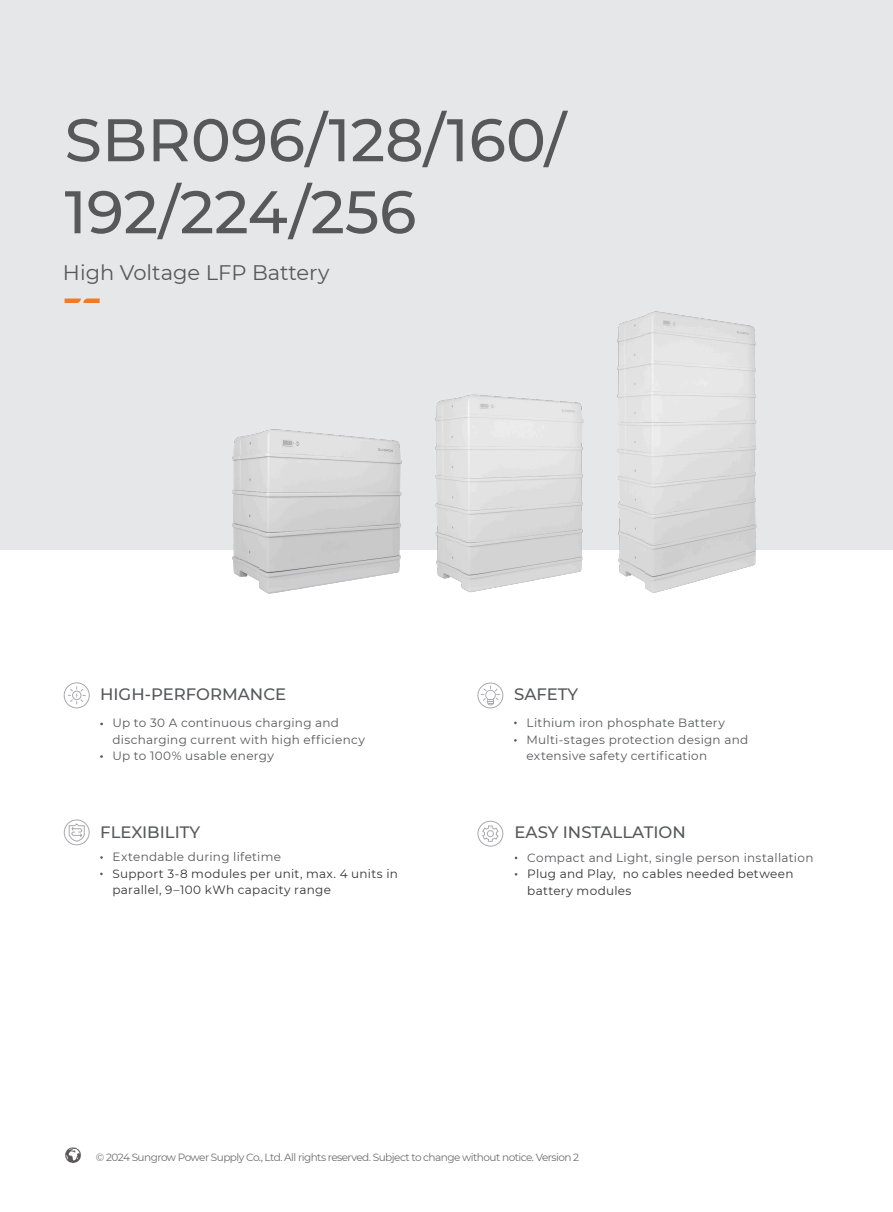
<style>
.page{position:relative;width:893px;height:1212px;background:#fff}
.page>*{position:absolute;margin:0;border:0;box-sizing:border-box;transform-origin:0 0}
.t1{font:500 60px "Montserrat";color:#57585a}
.t2{font:21px "Montserrat";color:#57585a}
.t3{font:500 16.5px "Montserrat";color:#57585a}
.t4{font:12px/16.5px "Montserrat";letter-spacing:.025em;color:#57585a}
.t5{font:12px/16.5px "Montserrat";letter-spacing:.03em;color:#333}
.t6{font:10.5px "Montserrat";letter-spacing:-.05em;color:#6c6d70}
</style>
<div class="page">
<img style="left:65px;top:1147px;width:16px;height:16px">
<div style="left:0;top:0;width:893px;height:549px;background:#e6e7e9"></div>
<svg style="left:67px;top:686px;width:19px;height:19px"></svg>
<div style="left:64px;top:682px;width:26px;height:26px;border:1px solid #a8a9ad;border-radius:50%"></div>
<div style="left:477px;top:683px;width:26px;height:25px;border:1px solid #a8a9ad;border-radius:50%"></div>
<svg style="left:481px;top:685px;width:19px;height:20px"></svg>
<div style="left:64px;top:819px;width:26px;height:26px;border:1px solid #a8a9ad;border-radius:50%"></div>
<svg style="left:68px;top:823px;width:17px;height:19px"></svg>
<div style="left:477px;top:821px;width:26px;height:25px;border:1px solid #a8a9ad;border-radius:50%"></div>
<svg style="left:482px;top:825px;width:17px;height:17px"></svg>
<img style="left:608px;top:311px;width:159px;height:282px">
<svg style="left:65px;top:298px;width:35px;height:5px"></svg>
<img style="left:225px;top:429px;width:179px;height:165px">
<img style="left:428px;top:394px;width:164px;height:199px">
<p class="t1" style="left:65px;top:98px;width:503px">SBR096/128/160/</p>
<p class="t1" style="left:65px;top:170px;width:353px">192/224/256</p>
<p class="t2" style="left:63px;top:259px;width:268px">High Voltage LFP Battery</p>
<p class="t3" style="left:100px;top:682px;width:188px">HIGH-PERFORMANCE</p>
<p class="t3" style="left:514px;top:682px;width:66px">SAFETY</p>
<p class="t4" style="left:112px;top:714px;width:254px">Up to 30 A continuous charging and discharging current with high efficiency</p>
<p class="t4" style="left:112px;top:747px;width:163px">Up to 100% usable energy</p>
<p class="t4" style="left:526px;top:714px;width:200px">Lithium iron phosphate Battery</p>
<p class="t4" style="left:526px;top:731px;width:223px">Multi-stages protection design and extensive safety certification</p>
<p class="t3" style="left:100px;top:820px;width:101px">FLEXIBILITY</p>
<p class="t3" style="left:515px;top:820px;width:173px">EASY INSTALLATION</p>
<p class="t4" style="left:112px;top:848px;width:170px">Extendable during lifetime</p>
<p class="t5" style="left:112px;top:865px;width:287px">Support 3-8 modules per unit, max. 4 units in parallel, 9–100 kWh capacity range</p>
<p class="t4" style="left:527px;top:849px;width:288px">Compact and Light, single person installation</p>
<p class="t5" style="left:527px;top:865px;width:268px">Plug and Play, no cables needed between battery modules</p>
<p class="t6" style="left:96px;top:1149px;width:485px">© 2024 Sungrow Power Supply Co., Ltd. All rights reserved. Subject to change without notice. Version 2</p>
</div>
